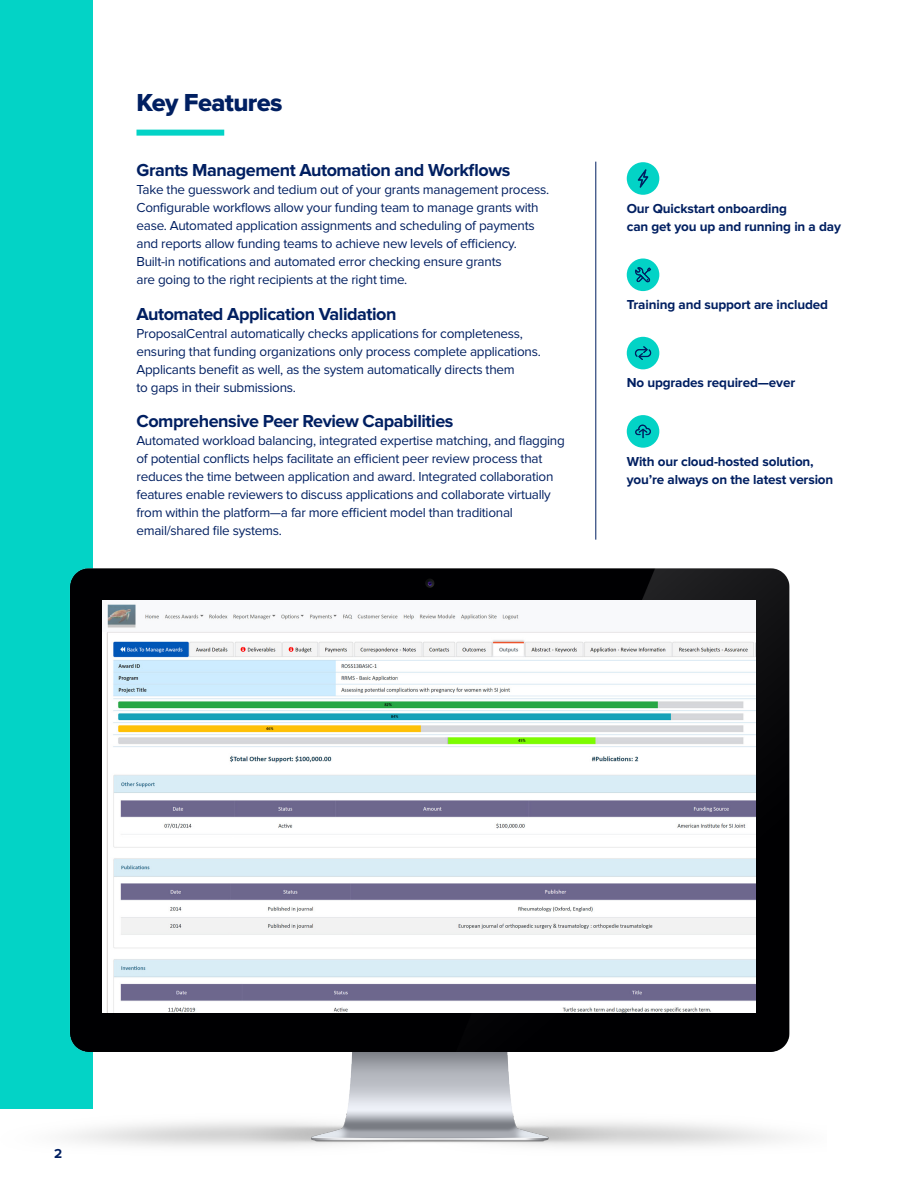
<style>
.page{position:relative;width:918px;height:1188px;background:#fff}
.page>*{position:absolute;margin:0;border:0;box-sizing:border-box;transform-origin:0 0}
.t1{font:25.5px "Proxima Nova Extrabld";letter-spacing:-.025em;color:#001f61}
.t2{font:700 18px "Proxima Nova";letter-spacing:-.025em;color:#001f61}
.body{font:13.5px/18px "Proxima Nova";letter-spacing:-.02em;color:#001f61}
.t3{font:700 13.5px/18px "Proxima Nova";letter-spacing:-.01em;color:#001f61}
</style>
<div class="page">
<div style="left:0;top:0;width:93px;height:1108px;background:#03d3c6"></div>
<div style="left:136px;top:130px;width:88px;height:6px;background:#03d3c6"></div>
<img style="left:0;top:568px;width:790px;height:579px">
<img style="left:103px;top:601px;width:653px;height:411px">
<div style="left:627px;top:162px;width:32px;height:33px;background:#03d3c6;border-radius:50%"></div>
<svg style="left:638px;top:169px;width:10px;height:19px"></svg>
<div style="left:627px;top:258px;width:32px;height:33px;background:#03d3c6;border-radius:50%"></div>
<svg style="left:635px;top:267px;width:16px;height:15px"></svg>
<div style="left:627px;top:337px;width:32px;height:32px;background:#03d3c6;border-radius:50%"></div>
<svg style="left:635px;top:346px;width:16px;height:14px"></svg>
<div style="left:627px;top:415px;width:32px;height:33px;background:#03d3c6;border-radius:50%"></div>
<svg style="left:635px;top:425px;width:16px;height:13px"></svg>
<hr style="left:596px;top:162px;width:1px;height:378px;background:#001f61">
<p class="t1" style="left:136px;top:88px;width:147px">Key Features</p>
<p class="t2" style="left:136px;top:159px;width:375px">Grants Management Automation and Workflows</p>
<p class="body" style="left:136px;top:181px;width:414px">Take the guesswork and tedium out of your grants management process.<br>Configurable workflows allow your funding team to manage grants with ease. Automated application assignments and scheduling of payments and reports allow funding teams to achieve new levels of efficiency.<br>Built-in notifications and automated error checking ensure grants<br>are going to the right recipients at the right time.</p>
<p class="t2" style="left:136px;top:303px;width:262px">Automated Application Validation</p>
<p class="body" style="left:136px;top:324px;width:406px">ProposalCentral automatically checks applications for completeness, ensuring that funding organizations only process complete applications.<br>Applicants benefit as well, as the system automatically directs them<br>to gaps in their submissions.</p>
<p class="t2" style="left:136px;top:411px;width:318px">Comprehensive Peer Review Capabilities</p>
<p class="body" style="left:136px;top:432px;width:430px">Automated workload balancing, integrated expertise matching, and flagging of potential conflicts helps facilitate an efficient peer review process that reduces the time between application and award. Integrated collaboration features enable reviewers to discuss applications and collaborate virtually from within the platform—a far more efficient model than traditional email/shared file systems.</p>
<p class="t3" style="left:627px;top:200px;width:216px">Our Quickstart onboarding<br>can get you up and running in a day</p>
<p class="t3" style="left:627px;top:296px;width:203px">Training and support are included</p>
<p class="t3" style="left:627px;top:374px;width:170px">No upgrades required—ever</p>
<p class="t3" style="left:627px;top:452px;width:208px">With our cloud-hosted solution, you’re always on the latest version</p>
<p class="t3" style="left:54px;top:1145px;width:10px">2</p>
</div>
